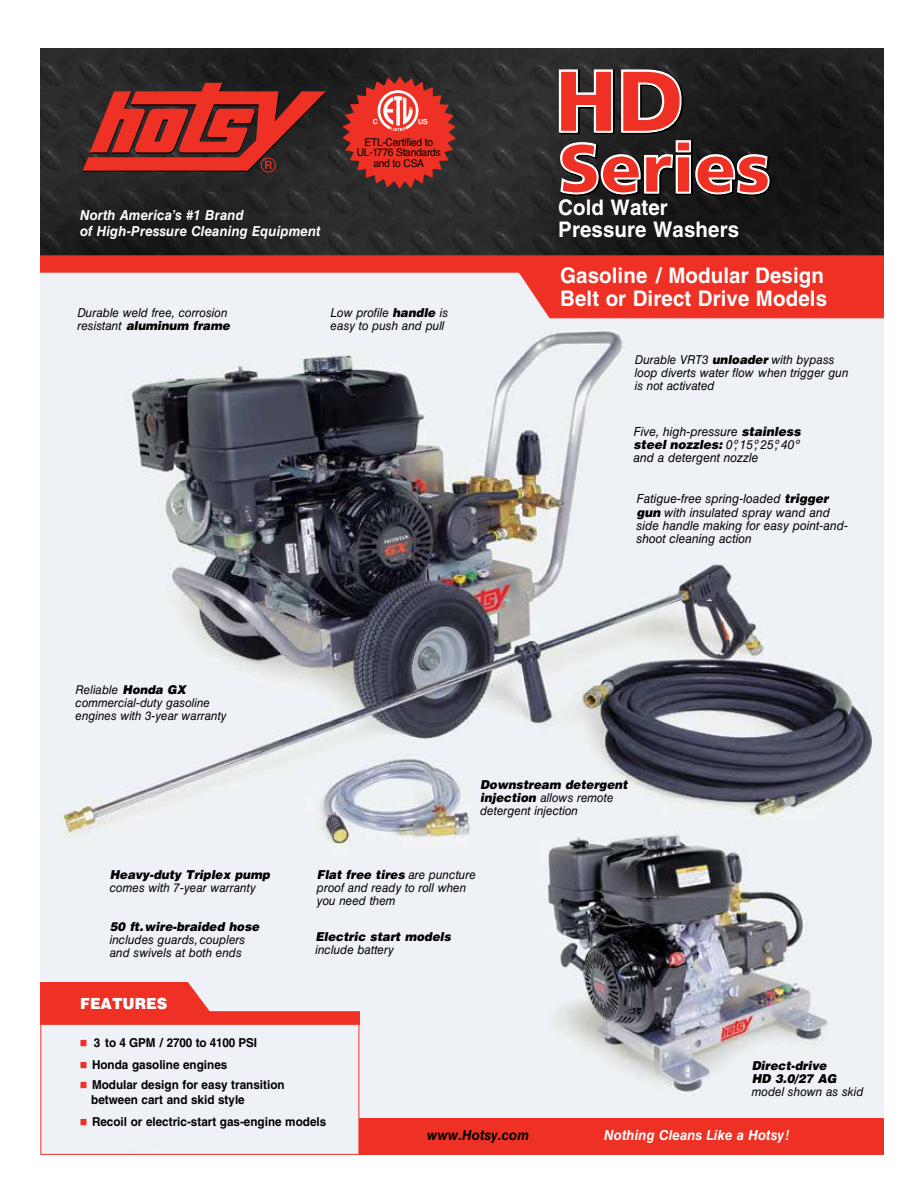
<style>
.page{position:relative;width:918px;height:1188px;background:#fff}
.page>*{position:absolute;margin:0;border:0;box-sizing:border-box;transform-origin:0 0}
.t1{font:700 21.45px/21.9px "Helvetica LT Std";letter-spacing:.005em;color:#fff;scale:.95 1}
.t2{font:900 15.3px "Helvetica LT Std";color:#fff;scale:.95 1}
.t3{font:italic 700 13.8px/16px "Helvetica LT Std";letter-spacing:.01em;color:#fff;scale:.95 1}
.t4{font:italic 700 13.8px "Helvetica LT Std";letter-spacing:.01em;color:#000;scale:.95 1}
.t5{font:italic 12.6px/13.5px "Helvetica LT Std";color:#000;scale:.95 1}
.t6{font:italic 12.3px/13.2px "Helvetica LT Std";color:#000;scale:.95 1}
.t7{font:700 12.3px/15px "Helvetica LT Std";color:#000;scale:.95 1}
.t8{font:italic 900 12.3px/13.2px "Helvetica LT Std";color:#000;scale:.95 1}
.t9{font:italic 12.15px/13px "Helvetica LT Std";color:#000;scale:.95 1}
.t10{font:10.8px/10.2px "Helvetica LT Std";letter-spacing:-.025em;color:#000;text-align:center;scale:.95 1}
.s1{font-weight:900}
.s2{color:#ee3124}
</style>
<div class="page">
<img style="left:40px;top:319px;width:844px;height:834px">
<img style="left:40px;top:49px;width:844px;height:206px">
<svg style="left:557px;top:67px;width:217px;height:131px;background:#703b37"></svg>
<svg style="left:83px;top:83px;width:243px;height:90px;background:#922a23"></svg>
<div style="left:359px;top:1118px;width:525px;height:37px;background:#ee3124"></div>
<div style="left:40px;top:1024px;width:319px;height:131px;border:1px solid #ee3124"></div>
<svg style="left:40px;top:255px;width:844px;height:64px;background:#ed837d"></svg>
<svg style="left:40px;top:982px;width:319px;height:43px;background:#ee736c"></svg>
<svg style="left:342px;top:77px;width:114px;height:111px;background:#b23a32"></svg>
<p class="t3" style="left:80px;top:207px;width:255px">North America’s #1 Brand<br>of High-Pressure Cleaning Equipment</p>
<p class="t10" style="left:357px;top:137px;width:90px">ETL-Certified to<br>UL-1776 Standards and to CSA</p>
<p class="t6" style="left:78px;top:306px;width:162px">Durable weld free, corrosion resistant <span class="s1">aluminum frame</span></p>
<p class="t6" style="left:331px;top:306px;width:125px">Low profile <span class="s1">handle</span> is easy to push and pull</p>
<h1 class="t1" style="left:558px;top:196px;width:192px">Cold Water<br>Pressure Washers</h1>
<h1 class="t1" style="left:560px;top:263px;width:282px;line-height:23.4px">Gasoline / Modular Design<br>Belt or Direct Drive Models</h1>
<p class="t6" style="left:635px;top:353px;width:226px">Durable VRT3 <span class="s1">unloader</span> with bypass loop diverts water flow when trigger gun is not activated</p>
<p class="t5" style="left:633px;top:425px;width:178px">Five, high-pressure <span class="s1">stainless steel nozzles:</span> 0º, 15º, 25º, 40º and a detergent nozzle</p>
<p class="t5" style="left:636px;top:492px;width:224px">Fatigue-free spring-loaded <span class="s1">trigger gun</span> with insulated spray wand and side handle making for easy point-and&shy;shoot cleaning action</p>
<p class="t9" style="left:76px;top:683px;width:161px">Reliable <span class="s1">Honda GX </span>commercial-duty gasoline engines with 3-year warranty</p>
<p class="t6" style="left:480px;top:778px;width:157px"><span class="s1">Downstream detergent injection</span> allows remote detergent injection</p>
<p class="t8" style="left:110px;top:868px;width:170px">Heavy-duty Triplex pump</p>
<p class="t6" style="left:110px;top:881px;width:155px">comes with 7-year warranty</p>
<p class="t8" style="left:110px;top:920px;width:159px">50 ft.wire-braided hose</p>
<p class="t6" style="left:110px;top:933px;width:144px">includes guards, couplers and swivels at both ends</p>
<p class="t2" style="left:80px;top:994px;width:93px">FEATURES</p>
<p class="t6" style="left:317px;top:868px;width:169px"><span class="s1">Flat free tires</span> are puncture proof and ready to roll when you need them</p>
<p class="t8" style="left:315px;top:929px;width:144px">Electric start models</p>
<p class="t6" style="left:315px;top:943px;width:84px">include battery</p>
<p class="t7" style="left:80px;top:1035px;width:188px"><span class="s2">■</span> 3 to 4 GPM / 2700 to 4100 PSI</p>
<p class="t7" style="left:80px;top:1057px;width:157px"><span class="s2">■</span> Honda gasoline engines</p>
<p class="t7" style="left:91px;top:1077px;width:205px;text-indent:-11px"><span class="s2">■</span> Modular design for easy transition between cart and skid style</p>
<p class="t7" style="left:80px;top:1114px;width:261px"><span class="s2">■</span> Recoil or electric-start gas-engine models</p>
<p class="t8" style="left:752px;top:1058px;width:91px">Direct-drive<br>HD 3.0/27 AG</p>
<p class="t6" style="left:752px;top:1085px;width:119px">model shown as skid</p>
<p class="t4" style="left:427px;top:1126px;width:109px">www.Hotsy.com</p>
<p class="t3" style="left:604px;top:1127px;width:197px">Nothing Cleans Like a Hotsy!</p>
</div>
